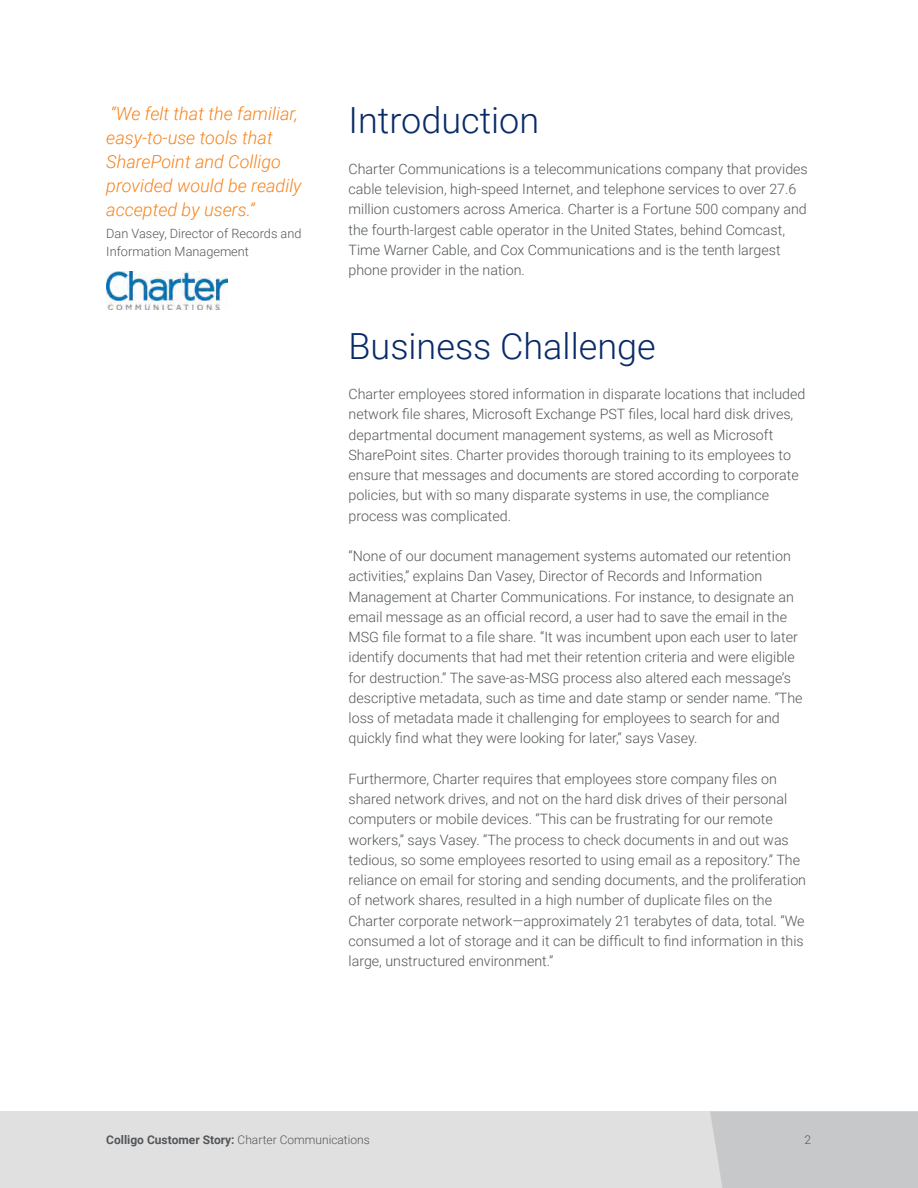
<style>
.page{position:relative;width:918px;height:1188px;background:#fff}
.page>*{position:absolute;margin:0;border:0;box-sizing:border-box;transform-origin:0 0}
.t1{font:300 36px "Roboto";color:#092b68}
.t2{font:italic 300 18px/24px "Roboto";color:#f6841f}
.t3{font:300 14.25px/20.2px "Roboto";color:#53575a}
.t4{font:300 12.75px/18px "Roboto";color:#53575a}
.t5{font:700 12px "Roboto";color:#53575a}
.t6{font:300 12px "Roboto";color:#53575a}
.s1{font-weight:300}
</style>
<div class="page">
<div style="left:0;top:1111px;width:918px;height:77px;background:#e0e0e1"></div>
<div style="left:710px;top:1111px;width:208px;height:77px;background:#c6c8c9"></div>
<img style="left:106px;top:271px;width:122px;height:38px">
<p class="t2" style="left:106px;top:103px;width:197px">“We felt that the familiar, easy-to-use tools that<br>SharePoint and Colligo provided would be readily accepted by users.”</p>
<p class="t4" style="left:106px;top:225px;width:197px">Dan Vasey, Director of Records and<br>Information Management</p>
<h1 class="t1" style="left:349px;top:105px;width:192px">Introduction</h1>
<p class="t3" style="left:349px;top:160px;width:461px">Charter Communications is a telecommunications company that provides cable television, high-speed Internet, and telephone services to over 27.6 million customers across America. Charter is a Fortune 500 company and the fourth-largest cable operator in the United States, behind Comcast, Time Warner Cable, and Cox Communications and is the tenth largest phone provider in the nation.</p>
<h1 class="t1" style="left:349px;top:330px;width:309px">Business Challenge</h1>
<p class="t3" style="left:349px;top:385px;width:458px">Charter employees stored information in disparate locations that included network file shares, Microsoft Exchange PST files, local hard disk drives, departmental document management systems, as well as Microsoft SharePoint sites. Charter provides thorough training to its employees to ensure that messages and documents are stored according to corporate policies, but with so many disparate systems in use, the compliance process was complicated.</p>
<p class="t3" style="left:349px;top:547px;width:456px">“None of our document management systems automated our retention activities,” explains Dan Vasey, Director of Records and Information Management at Charter Communications. For instance, to designate an email message as an official record, a user had to save the email in the MSG file format to a file share. “It was incumbent upon each user to later identify documents that had met their retention criteria and were eligible for destruction.” The save-as-MSG process also altered each message’s descriptive metadata, such as time and date stamp or sender name. “The loss of metadata made it challenging for employees to search for and quickly find what they were looking for later,” says Vasey.</p>
<p class="t3" style="left:349px;top:768px;width:459px">Furthermore, Charter requires that employees store company files on shared network drives, and not on the hard disk drives of their personal computers or mobile devices. “This can be frustrating for our remote workers,” says Vasey. “The process to check documents in and out was tedious, so some employees resorted to using email as a repository.” The reliance on email for storing and sending documents, and the proliferation of network shares, resulted in a high number of duplicate files on the Charter corporate network—approximately 21 terabytes of data, total. “We consumed a lot of storage and it can be difficult to find information in this large, unstructured environment.”</p>
<p class="t5" style="left:106px;top:1135px;width:265px">Colligo Customer Story: <span class="s1">Charter Communications</span></p>
<p class="t6" style="left:805px;top:1135px;width:8px">2</p>
</div>
